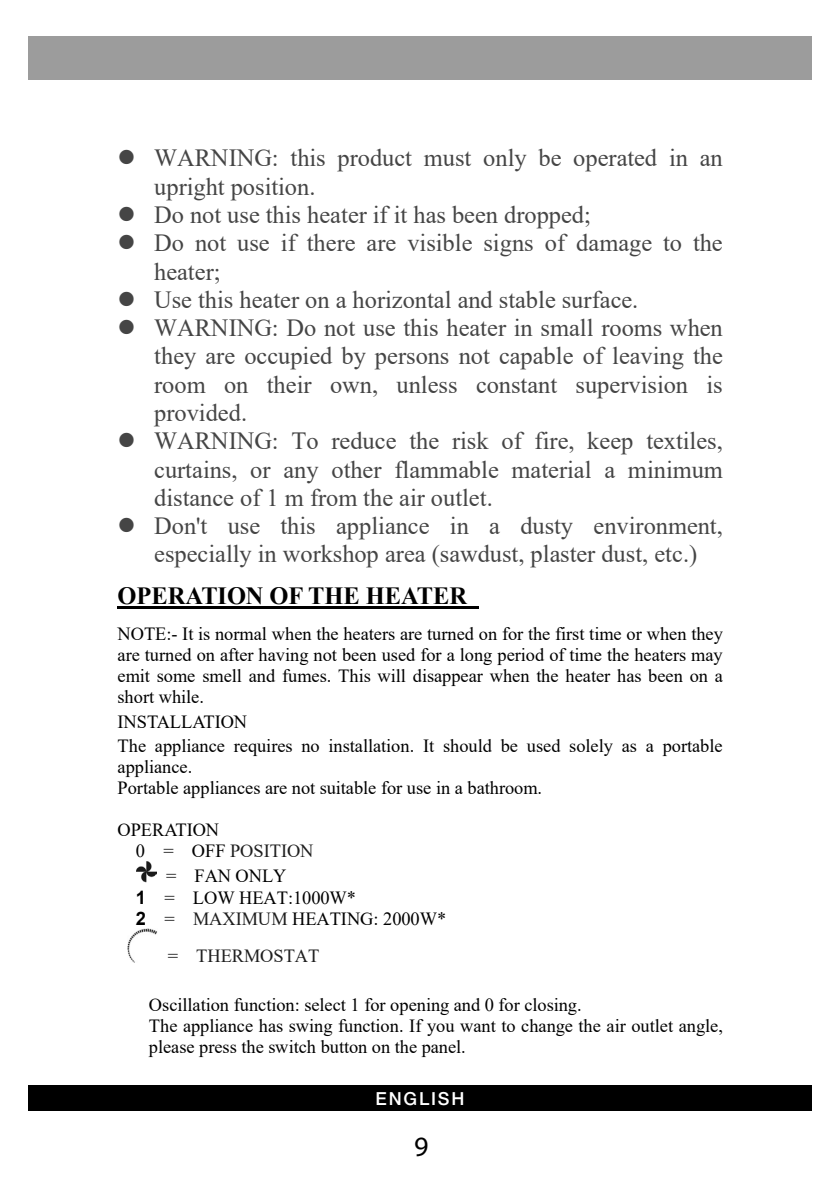
<style>
.page{position:relative;width:840px;height:1191px;background:#fff}
.page>*{position:absolute;margin:0;border:0;box-sizing:border-box;transform-origin:0 0}
.t1{font:28px "Myriad Pro";color:#000}
.t2{font:24.6px/28.2px "Times New Roman";color:#454545}
.t3{font:700 24.6px "Times New Roman";letter-spacing:-.005em;color:#000}
.t4{font:18.6px/21.2px "Times New Roman";color:#000}
.t5{font:18.6px "Times New Roman";letter-spacing:-.005em;color:#1e1e1e}
.t6{font:500 18px "Helvetica Neue LT Pro";letter-spacing:.1em;color:#fff}
.s1{color:#1e1e1e}
.s2{font-family:"Arial";font-weight:700}
.s3{color:#000}
</style>
<div class="page">
<div style="left:28px;top:36px;width:783px;height:43px;background:#9c9c9c"></div>
<div style="left:28px;top:1085px;width:783px;height:25px;background:#000"></div>
<hr style="left:117px;top:606px;width:362px;height:3px;background:#000">
<img style="left:136px;top:861px;width:21px;height:21px">
<img style="left:128px;top:929px;width:29px;height:33px">
<p class="t2" style="left:154px;top:143px;width:570px;text-indent:-37px">● WARNING: this product must only be operated in an upright position.</p>
<p class="t2" style="left:117px;top:200px;width:474px">● Do not use this heater if it has been dropped;</p>
<p class="t2" style="left:154px;top:228px;width:570px;text-indent:-37px">● Do not use if there are visible signs of damage to the heater;</p>
<p class="t2" style="left:117px;top:285px;width:522px">● Use this heater on a horizontal and stable surface.</p>
<p class="t2" style="left:154px;top:313px;width:570px;text-align:justify;text-indent:-37px">● WARNING: Do not use this heater in small rooms when they are occupied by persons not capable of leaving the room on their own, unless constant supervision is provided.</p>
<p class="t2" style="left:154px;top:426px;width:570px;text-align:justify;text-indent:-37px">● WARNING: To reduce the risk of fire, keep textiles, curtains, or any other flammable material a minimum distance of 1 m from the air outlet.</p>
<p class="t2" style="left:117px;top:511px;width:606px;text-align:center">● Don't use this appliance in a dusty environment, especially in workshop area (sawdust, plaster dust, etc.)</p>
<p class="t3" style="left:117px;top:578px;width:351px">OPERATION OF THE HEATER</p>
<p class="t4" style="left:117px;top:622px;width:606px;text-align:justify">NOTE:- It is normal when the heaters are turned on for the first time or when they are turned on after having not been used for a long period of time the heaters may emit some smell and fumes. This will disappear when the heater has been on a short while.</p>
<p class="t4" style="left:117px;top:709px;width:606px;line-height:23.8px">INSTALLATION<br>The appliance requires no installation. It should be used solely as a portable</p>
<p class="t4" style="left:117px;top:755px;width:425px">appliance.<br>Portable appliances are not suitable for use in a bathroom.</p>
<p class="t4" style="left:136px;top:818px;width:179px;text-indent:-18px">OPERATION<br>0 = OFF <span class="s1">POSITION</span></p>
<p class="t4" style="left:136px;top:865px;width:312px;text-indent:30px">= FAN ONLY<br><span class="s2">1</span> = LOW HEAT:1000W*<br><span class="s2">2</span> = <span class="s1">MAXIMUM</span> HEATING: 2000W*</p>
<p class="t5" style="left:168px;top:943px;width:153px"><span class="s3">=</span> THERMOSTAT</p>
<p class="t4" style="left:149px;top:993px;width:575px">Oscillation function: select 1 for opening and 0 for closing.<br>The appliance has swing function. If you want to change the air outlet angle, please press the switch button on the panel.</p>
<p class="t6" style="left:375px;top:1087px;width:90px">ENGLISH</p>
<h1 class="t1" style="left:414px;top:1129px;width:16px">9</h1>
</div>
